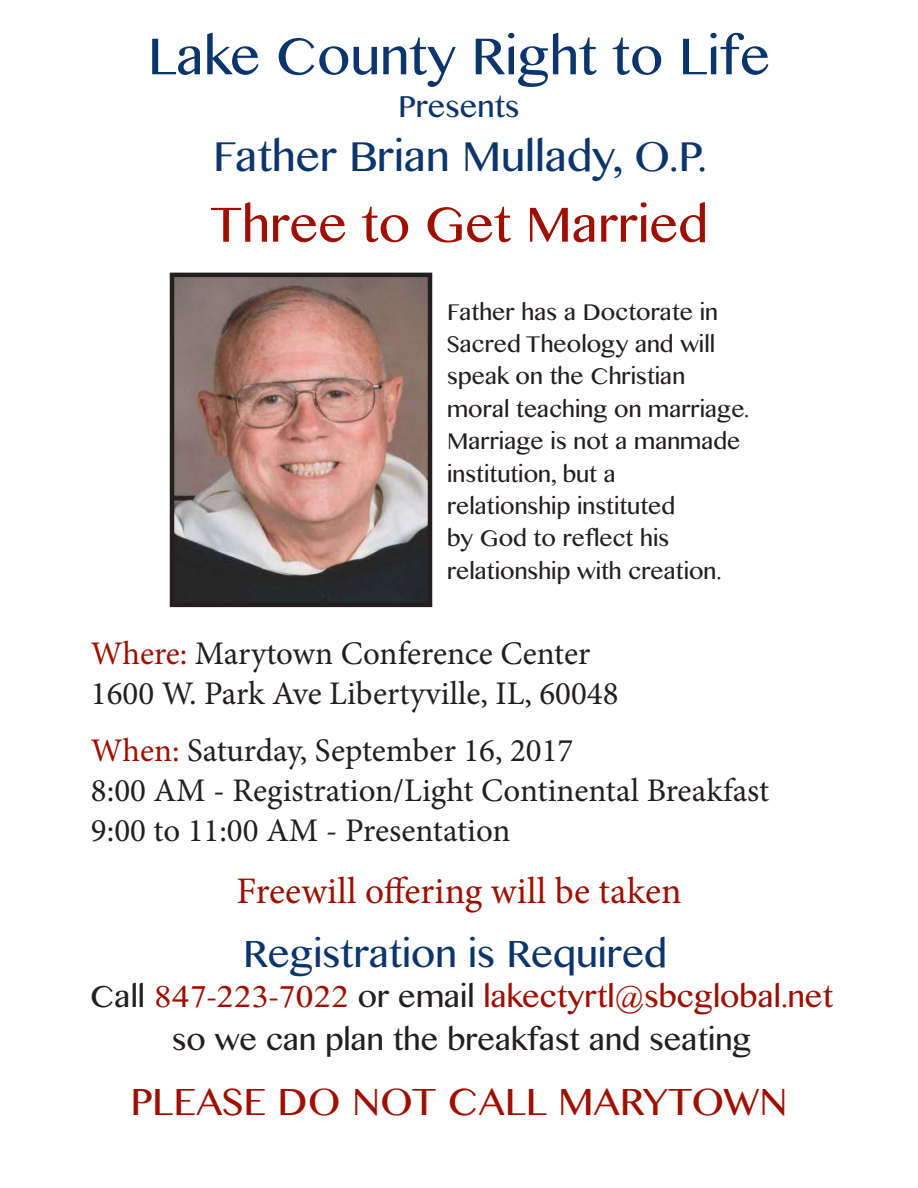
<style>
.page{position:relative;width:918px;height:1188px;background:#fff}
.page>*{position:absolute;margin:0;border:0;box-sizing:border-box;transform-origin:0 0}
.t1{font:61.5px "Khmer MN";color:#0b356b}
.t2{font:58.5px "Khmer MN";color:#9e0f00}
.t3{font:49.5px "Khmer MN";color:#0b356b}
.t4{font:45px "Khmer MN";color:#9e0f00}
.t5{font:45px "Khmer MN";color:#0b356b}
.t6{font:37.5px "Minion Pro";letter-spacing:.005em;color:#9e0f00}
.t7{font:36px "Khmer MN";color:#9e0f00}
.t8{font:36px "Khmer MN";color:#231f20}
.t9{font:36px "Khmer MN";color:#0b356b}
.t10{font:33px "Minion Pro";color:#231f20}
.t11{font:27px/32.4px "Khmer MN";color:#231f20}
.s1{color:#9e0f00}
.s2{color:#231f20}
</style>
<div class="page">
<img style="left:175px;top:278px;width:252px;height:324px">
<div style="left:170px;top:273px;width:262px;height:334px;border:4px solid #231f20"></div>
<p class="t1" style="left:148px;top:17px;width:624px">Lake County Right to Life</p>
<p class="t9" style="left:398px;top:84px;width:123px">Presents</p>
<p class="t3" style="left:213px;top:125px;width:495px">Father Brian Mullady, O.P.</p>
<p class="t2" style="left:210px;top:187px;width:499px">Three to Get Married</p>
<p class="t11" style="left:447px;top:294px;width:272px;text-align:justify">Father has a Doctorate in Sacred Theology and will speak on the Christian</p>
<p class="t11" style="left:447px;top:391px;width:304px">moral teaching on marriage.<br>Marriage is not a manmade institution, but a</p>
<p class="t11" style="left:447px;top:489px;width:276px">relationship instituted<br>by God to reflect his relationship with creation.</p>
<p class="t10" style="left:91px;top:632px;width:501px"><span class="s1">Where:</span> Marytown Conference Center</p>
<p class="t10" style="left:91px;top:671px;width:529px">1600 W. Park Ave Libertyville, IL, 60048</p>
<p class="t10" style="left:91px;top:729px;width:484px"><span class="s1">When:</span> Saturday, September 16, 2017</p>
<p class="t10" style="left:91px;top:768px;width:680px">8:00 AM - Registration/Light Continental Breakfast</p>
<p class="t10" style="left:91px;top:808px;width:421px">9:00 to 11:00 AM - Presentation</p>
<p class="t6" style="left:236px;top:866px;width:447px">Freewill offering will be taken</p>
<p class="t5" style="left:243px;top:925px;width:425px">Registration is Required</p>
<p class="t7" style="left:90px;top:973px;width:744px"><span class="s2">Call</span> 847-223-7022 <span class="s2">or email</span> lakectyrtl@sbcglobal.net</p>
<p class="t8" style="left:172px;top:1016px;width:581px">so we can plan the breakfast and seating</p>
<p class="t4" style="left:130px;top:1073px;width:658px">PLEASE DO NOT CALL MARYTOWN</p>
</div>
